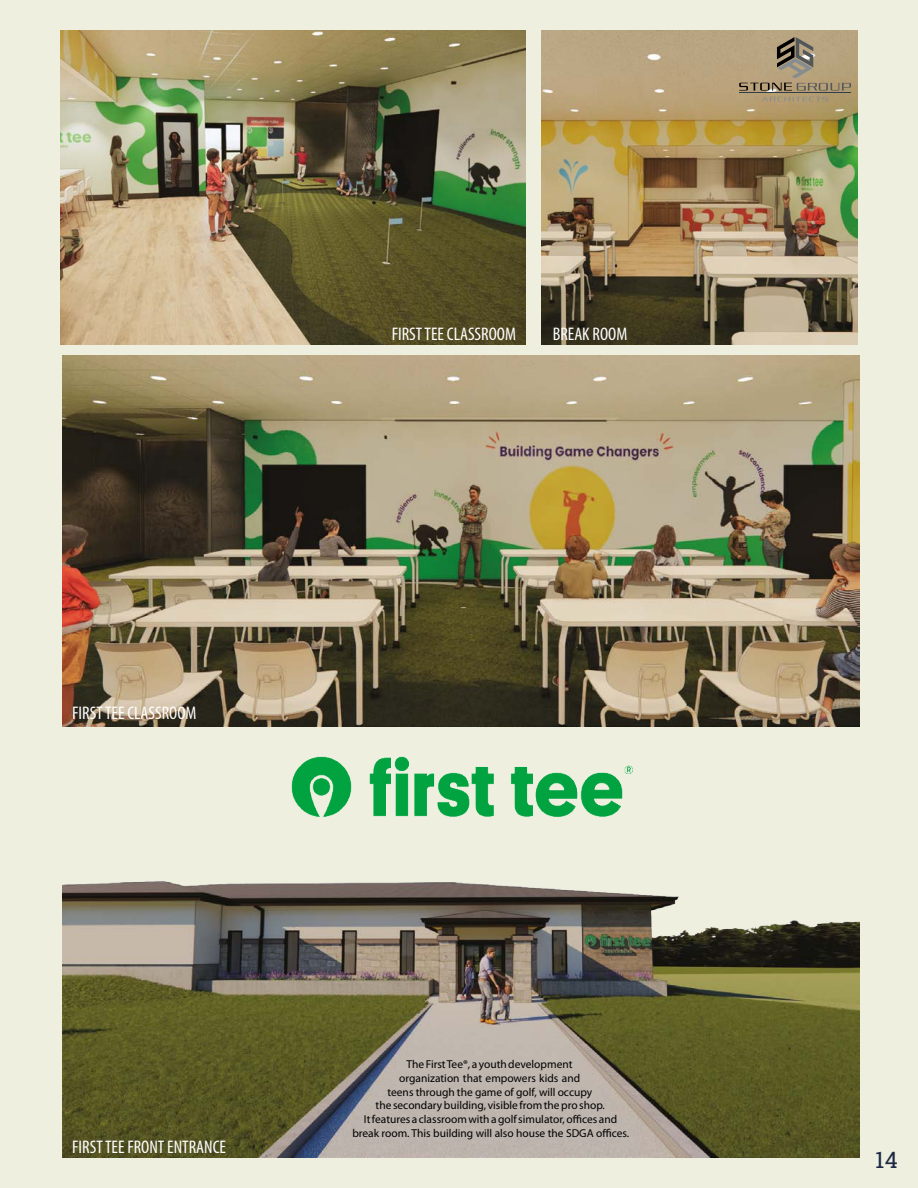
<style>
.page{position:relative;width:918px;height:1188px;background:#eeefde}
.page>*{position:absolute;margin:0;border:0;box-sizing:border-box;transform-origin:0 0}
.t1{font:22.5px "Roboto Slab";color:#1e2a45}
.t2{font:condensed 18.3px "Myriad Pro";color:#fff}
.t3{font:11.4px/13.8px "Myriad Pro";color:#000001;text-align:center}
</style>
<div class="page">
<img style="left:541px;top:31px;width:316px;height:313px">
<img style="left:63px;top:726px;width:796px;height:431px">
<img style="left:61px;top:31px;width:465px;height:313px">
<svg style="left:761px;top:97px;width:67px;height:4px"></svg>
<svg style="left:739px;top:37px;width:112px;height:54px;background:#a49375"></svg>
<hr style="left:739px;top:93px;width:112px;height:1px;background:#313e49">
<img style="left:275px;top:753px;width:363px;height:66px">
<img style="left:63px;top:356px;width:796px;height:370px">
<h2 class="t2" style="left:392px;top:323px;width:126px">FIRST TEE CLASSROOM</h2>
<h2 class="t2" style="left:553px;top:323px;width:76px">BREAK ROOM</h2>
<h2 class="t2" style="left:72px;top:702px;width:126px">FIRST TEE CLASSROOM</h2>
<h2 class="t2" style="left:72px;top:1136px;width:155px">FIRST TEE FRONT ENTRANCE</h2>
<p class="t3" style="left:352px;top:1057px;width:278px">The First Tee®, a youth development<br>organization that empowers kids and<br>teens through the game of golf, will occupy<br>the secondary building, visible from the pro shop.<br>It features a classroom with a golf simulator, offices and break room. This building will also house the SDGA offices.</p>
<h1 class="t1" style="left:875px;top:1144px;width:24px">14</h1>
</div>
